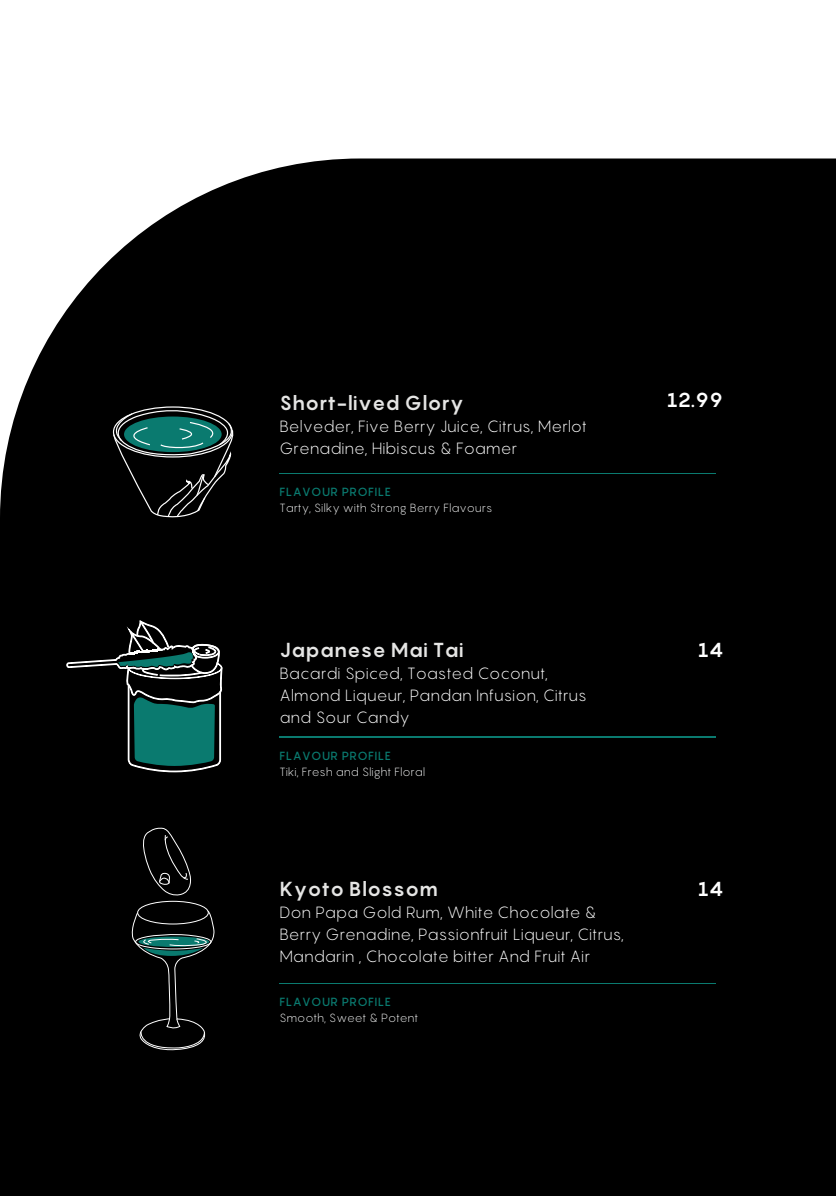
<style>
.page{position:relative;width:836px;height:1196px;background:#fff}
.page>*{position:absolute;margin:0;border:0;box-sizing:border-box;transform-origin:0 0}
.t1{font:700 20px "Pangram";color:#e5e5e4}
.t2{font:700 20px "Pangram";color:#fff}
.t3{font:300 16px/22px "Pangram";color:#fff}
.t4{font:300 11.6px "Pangram";color:#f2f3f3}
.t5{font:500 11.6px "Pangram";letter-spacing:.04em;color:#0a7a6f}
</style>
<div class="page">
<div style="left:0;top:158px;width:835px;height:1037px;background:#000"></div>
<hr style="left:279px;top:473px;width:436px;height:1px;background:#0a7a6f">
<svg style="left:108px;top:406px;width:135px;height:112px;background:#192c2a"></svg>
<hr style="left:279px;top:983px;width:436px;height:1px;background:#0a7a6f">
<svg style="left:130px;top:826px;width:85px;height:224px;background:#101514"></svg>
<hr style="left:279px;top:736px;width:436px;height:1px;background:#0a7a6f">
<svg style="left:66px;top:620px;width:156px;height:152px;background:#193230"></svg>
<p class="t1" style="left:279px;top:390px;width:186px">Short-lived Glory</p>
<p class="t3" style="left:279px;top:415px;width:309px">Belveder, Five Berry Juice, Citrus, Merlot<br>Grenadine, Hibiscus &amp; Foamer</p>
<p class="t5" style="left:279px;top:484px;width:113px">FLAVOUR PROFILE</p>
<p class="t4" style="left:279px;top:500px;width:214px">Tarty, Silky with Strong Berry Flavours</p>
<p class="t2" style="left:666px;top:387px;width:58px">12.99</p>
<p class="t1" style="left:279px;top:636px;width:186px">Japanese Mai Tai</p>
<p class="t3" style="left:279px;top:661px;width:308px">Bacardi Spiced, Toasted Coconut,<br>Almond Liqueur, Pandan Infusion, Citrus and Sour Candy</p>
<p class="t5" style="left:279px;top:748px;width:113px">FLAVOUR PROFILE</p>
<p class="t4" style="left:279px;top:764px;width:147px">Tiki, Fresh and Slight Floral</p>
<p class="t1" style="left:279px;top:875px;width:160px">Kyoto Blossom</p>
<p class="t3" style="left:279px;top:900px;width:346px">Don Papa Gold Rum, White Chocolate &amp;<br>Berry Grenadine, Passionfruit Liqueur, Citrus,<br>Mandarin , Chocolate bitter And Fruit Air</p>
<p class="t5" style="left:279px;top:994px;width:113px">FLAVOUR PROFILE</p>
<p class="t4" style="left:279px;top:1010px;width:140px">Smooth, Sweet &amp; Potent</p>
<p class="t2" style="left:697px;top:636px;width:27px">14</p>
<p class="t2" style="left:697px;top:875px;width:27px">14</p>
</div>
